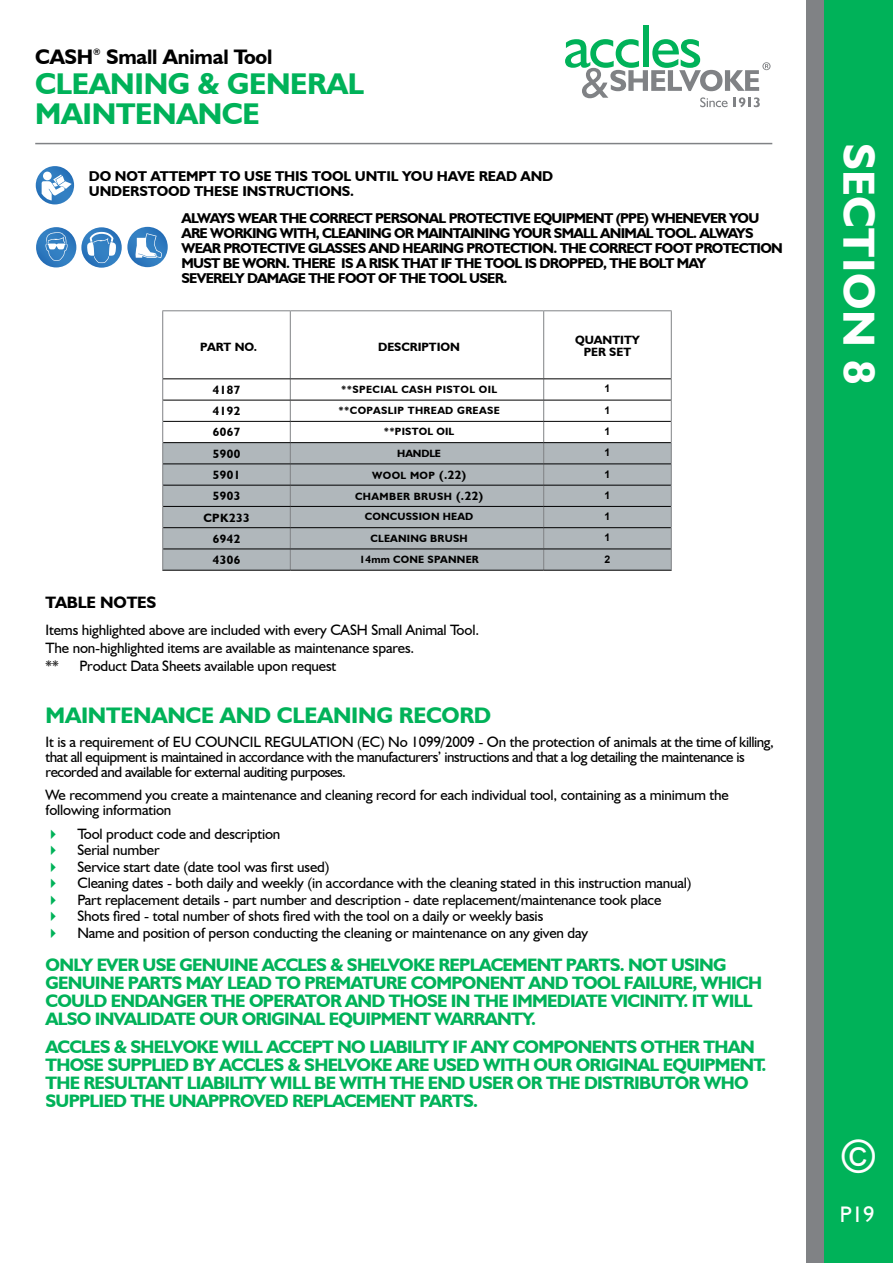
<style>
.page{position:relative;width:893px;height:1263px;background:#fff}
.page>*{position:absolute;margin:0;border:0;box-sizing:border-box;transform-origin:0 0}
.t1{font:700 45px "Humanist 521 BT";letter-spacing:.01em;color:#fff}
.t2{font:45px "Gill Sans";color:#fff}
.t3{font:700 30px/30px "Humanist 521 BT";letter-spacing:-.01em;color:#00b259}
.t4{font:700 22.5px "Humanist 521 BT";letter-spacing:-.01em;color:#00b259}
.t5{font:22.5px "Humanist 521 BT";color:#fff}
.t6{font:700 21px "Humanist 521 BT";letter-spacing:-.01em;color:#000}
.t7{font:700 18px/18px "Humanist 521 BT";letter-spacing:-.04em;color:#00b259}
.t8{font:700 16.5px "Humanist 521 BT";letter-spacing:-.01em;color:#000}
.t9{font:15px/18px "Humanist 521 BT";letter-spacing:-.01em;color:#000}
.t10{font:15px/15px "Humanist 521 BT";letter-spacing:-.03em;color:#000}
.t11{font:700 14.25px/15px "Humanist 521 BT";letter-spacing:-.05em;color:#000}
.t12{font:700 14.25px/15px "Humanist 521 BT";letter-spacing:-.01em;color:#000}
.t13{font:700 12px "Humanist 521 BT";letter-spacing:.04em;color:#000}
.t14{font:700 12px/12px "Humanist 521 BT";color:#000;text-align:center}
.t15{font:700 10.5px "Humanist 521 BT";letter-spacing:.02em;color:#000}
.t16{font:700 10.5px "Humanist 521 BT";letter-spacing:.04em;color:#000}
.t17{font:700 10.5px "Arial";color:#000}
.t18{font:700 9px "Humanist 521 BT";color:#000}
.s1{font-size:12px}
.s2{color:#00b259}
</style>
<div class="page">
<div style="left:806px;top:0;width:72px;height:1263px;background:#808285"></div>
<div style="left:824px;top:0;width:69px;height:1263px;background:#00b259"></div>
<div style="left:643px;top:26px;width:5px;height:41px;background:#00b259"></div>
<svg style="left:565px;top:39px;width:205px;height:68px"></svg>
<hr style="left:35px;top:143px;width:737px;height:1px;background:#808285">
<hr style="left:162px;top:310px;width:128px;height:1px;background:#808285">
<hr style="left:162px;top:311px;width:1px;height:68px;background:#808285">
<hr style="left:290px;top:310px;width:254px;height:1px;background:#808285">
<hr style="left:290px;top:311px;width:1px;height:67px;background:#808285">
<hr style="left:544px;top:310px;width:128px;height:1px;background:#808285">
<hr style="left:543px;top:311px;width:1px;height:67px;background:#808285">
<hr style="left:671px;top:311px;width:1px;height:68px;background:#808285">
<hr style="left:162px;top:570px;width:128px;height:1px;background:#000">
<hr style="left:290px;top:570px;width:254px;height:1px;background:#000">
<hr style="left:544px;top:570px;width:128px;height:1px;background:#000">
<svg style="left:162px;top:379px;width:510px;height:191px"></svg>
<hr style="left:163px;top:378px;width:127px;height:1px;background:#000">
<hr style="left:290px;top:378px;width:254px;height:1px;background:#000">
<hr style="left:544px;top:378px;width:127px;height:1px;background:#000">
<hr style="left:163px;top:463px;width:127px;height:1px;background:#000">
<hr style="left:290px;top:463px;width:254px;height:1px;background:#000">
<hr style="left:544px;top:463px;width:127px;height:1px;background:#000">
<svg style="left:36px;top:166px;width:38px;height:38px"></svg>
<div style="left:43px;top:172px;width:9px;height:8px;background:#fff;border-radius:50%"></div>
<svg style="left:42px;top:174px;width:30px;height:27px"></svg>
<svg style="left:36px;top:227px;width:40px;height:40px"></svg>
<svg style="left:46px;top:232px;width:22px;height:29px"></svg>
<svg style="left:81px;top:227px;width:41px;height:41px"></svg>
<svg style="left:87px;top:232px;width:29px;height:31px"></svg>
<svg style="left:127px;top:227px;width:41px;height:40px"></svg>
<svg style="left:135px;top:233px;width:27px;height:25px"></svg>
<h3 class="t6" style="left:35px;top:44px;width:60px">CASH</h3>
<p class="t18" style="left:93px;top:46px;width:9px">®</p>
<h3 class="t6" style="left:106px;top:44px;width:168px">Small Animal Tool</h3>
<h2 class="t3" style="left:35px;top:68px;width:330px">CLEANING &amp; GENERAL<br>MAINTENANCE</h2>
<p class="t12" style="left:89px;top:168px;width:466px">DO NOT ATTEMPT TO USE THIS TOOL UNTIL YOU HAVE READ AND<br>UNDERSTOOD THESE INSTRUCTIONS.</p>
<p class="t11" style="left:181px;top:210px;width:603px">ALWAYS WEAR THE CORRECT PERSONAL PROTECTIVE EQUIPMENT (PPE) WHENEVER YOU ARE WORKING WITH, CLEANING OR MAINTAINING YOUR SMALL ANIMAL TOOL. ALWAYS WEAR PROTECTIVE GLASSES AND HEARING PROTECTION. THE CORRECT FOOT PROTECTION MUST BE WORN. THERE IS A RISK THAT IF THE TOOL IS DROPPED, THE BOLT MAY<br>SEVERELY DAMAGE THE FOOT OF THE TOOL USER.</p>
<p class="t13" style="left:200px;top:339px;width:58px">PART NO.</p>
<p class="t14" style="left:378px;top:341px;width:83px">DESCRIPTION</p>
<p class="t14" style="left:575px;top:334px;width:66px">QUANTITY<br>PER SET</p>
<p class="t13" style="left:213px;top:382px;width:29px">4187</p>
<p class="t16" style="left:341px;top:383px;width:158px">**SPECIAL CASH PISTOL OIL</p>
<p class="t17" style="left:605px;top:382px;width:7px">1</p>
<p class="t13" style="left:213px;top:404px;width:29px">4192</p>
<p class="t16" style="left:338px;top:404px;width:163px">**COPASLIP THREAD GREASE</p>
<p class="t17" style="left:605px;top:403px;width:7px">1</p>
<p class="t13" style="left:213px;top:425px;width:29px">6067</p>
<p class="t15" style="left:384px;top:425px;width:72px">**PISTOL OIL</p>
<p class="t17" style="left:605px;top:424px;width:7px">1</p>
<p class="t13" style="left:213px;top:446px;width:29px">5900</p>
<p class="t15" style="left:397px;top:446px;width:45px">HANDLE</p>
<p class="t17" style="left:605px;top:446px;width:7px">1</p>
<p class="t13" style="left:213px;top:467px;width:29px">5901</p>
<p class="t15" style="left:372px;top:469px;width:96px">WOOL MOP <span class="s1">(.22)</span></p>
<p class="t17" style="left:605px;top:467px;width:7px">1</p>
<p class="t13" style="left:213px;top:489px;width:29px">5903</p>
<p class="t16" style="left:355px;top:490px;width:129px">CHAMBER BRUSH <span class="s1">(.22)</span></p>
<p class="t17" style="left:605px;top:488px;width:7px">1</p>
<p class="t13" style="left:203px;top:510px;width:48px">CPK233</p>
<p class="t15" style="left:365px;top:510px;width:110px">CONCUSSION HEAD</p>
<p class="t17" style="left:605px;top:509px;width:7px">1</p>
<p class="t13" style="left:213px;top:531px;width:29px">6942</p>
<p class="t15" style="left:371px;top:531px;width:99px">CLEANING BRUSH</p>
<p class="t17" style="left:605px;top:531px;width:7px">1</p>
<p class="t13" style="left:213px;top:552px;width:29px">4306</p>
<p class="t15" style="left:359px;top:553px;width:121px">14mm CONE SPANNER</p>
<p class="t17" style="left:605px;top:552px;width:7px">2</p>
<p class="t8" style="left:46px;top:592px;width:112px">TABLE NOTES</p>
<p class="t9" style="left:46px;top:620px;width:435px">Items highlighted above are included with every CASH Small Animal Tool.<br>The non-highlighted items are available as maintenance spares.<br>**</p>
<p class="t9" style="left:80px;top:656px;width:258px">Product Data Sheets available upon request</p>
<h3 class="t4" style="left:46px;top:702px;width:447px">MAINTENANCE AND CLEANING RECORD</h3>
<p class="t10" style="left:46px;top:734px;width:730px">It is a requirement of EU COUNCIL REGULATION (EC) No 1099/2009 - On the protection of animals at the time of killing, that all equipment is maintained in accordance with the manufacturers’ instructions and that a log detailing the maintenance is recorded and available for external auditing purposes.</p>
<p class="t9" style="left:46px;top:787px;width:685px;line-height:15px">We recommend you create a maintenance and cleaning record for each individual tool, containing as a minimum the following information</p>
<p class="t9" style="left:46px;top:824px;width:236px"><span class="s2">✔</span> Tool product code and description</p>
<p class="t9" style="left:46px;top:841px;width:116px"><span class="s2">✔</span> Serial number</p>
<p class="t9" style="left:46px;top:857px;width:286px"><span class="s2">✔</span> Service start date (date tool was first used)</p>
<p class="t9" style="left:46px;top:874px;width:647px"><span class="s2">✔</span> Cleaning dates - both daily and weekly (in accordance with the cleaning stated in this instruction manual)</p>
<p class="t9" style="left:46px;top:890px;width:617px"><span class="s2">✔</span> Part replacement details - part number and description - date replacement/maintenance took place</p>
<p class="t9" style="left:46px;top:907px;width:499px"><span class="s2">✔</span> Shots fired - total number of shots fired with the tool on a daily or weekly basis</p>
<p class="t9" style="left:46px;top:923px;width:544px"><span class="s2">✔</span> Name and position of person conducting the cleaning or maintenance on any given day</p>
<p class="t7" style="left:46px;top:955px;width:718px">ONLY EVER USE GENUINE ACCLES &amp; SHELVOKE REPLACEMENT PARTS. NOT USING GENUINE PARTS MAY LEAD TO PREMATURE COMPONENT AND TOOL FAILURE, WHICH COULD ENDANGER THE OPERATOR AND THOSE IN THE IMMEDIATE VICINITY. IT WILL ALSO INVALIDATE OUR ORIGINAL EQUIPMENT WARRANTY.</p>
<p class="t7" style="left:46px;top:1038px;width:722px">ACCLES &amp; SHELVOKE WILL ACCEPT NO LIABILITY IF ANY COMPONENTS OTHER THAN THOSE SUPPLIED BY ACCLES &amp; SHELVOKE ARE USED WITH OUR ORIGINAL EQUIPMENT.<br>THE RESULTANT LIABILITY WILL BE WITH THE END USER OR THE DISTRIBUTOR WHO SUPPLIED THE UNAPPROVED REPLACEMENT PARTS.</p>
<h1 class="t1" style="left:887px;top:143px;width:243px;rotate:90deg">SECTION 8</h1>
<h1 class="t2" style="left:842px;top:1129px;width:35px">©</h1>
<h3 class="t5" style="left:840px;top:1200px;width:36px">P19</h3>
</div>
